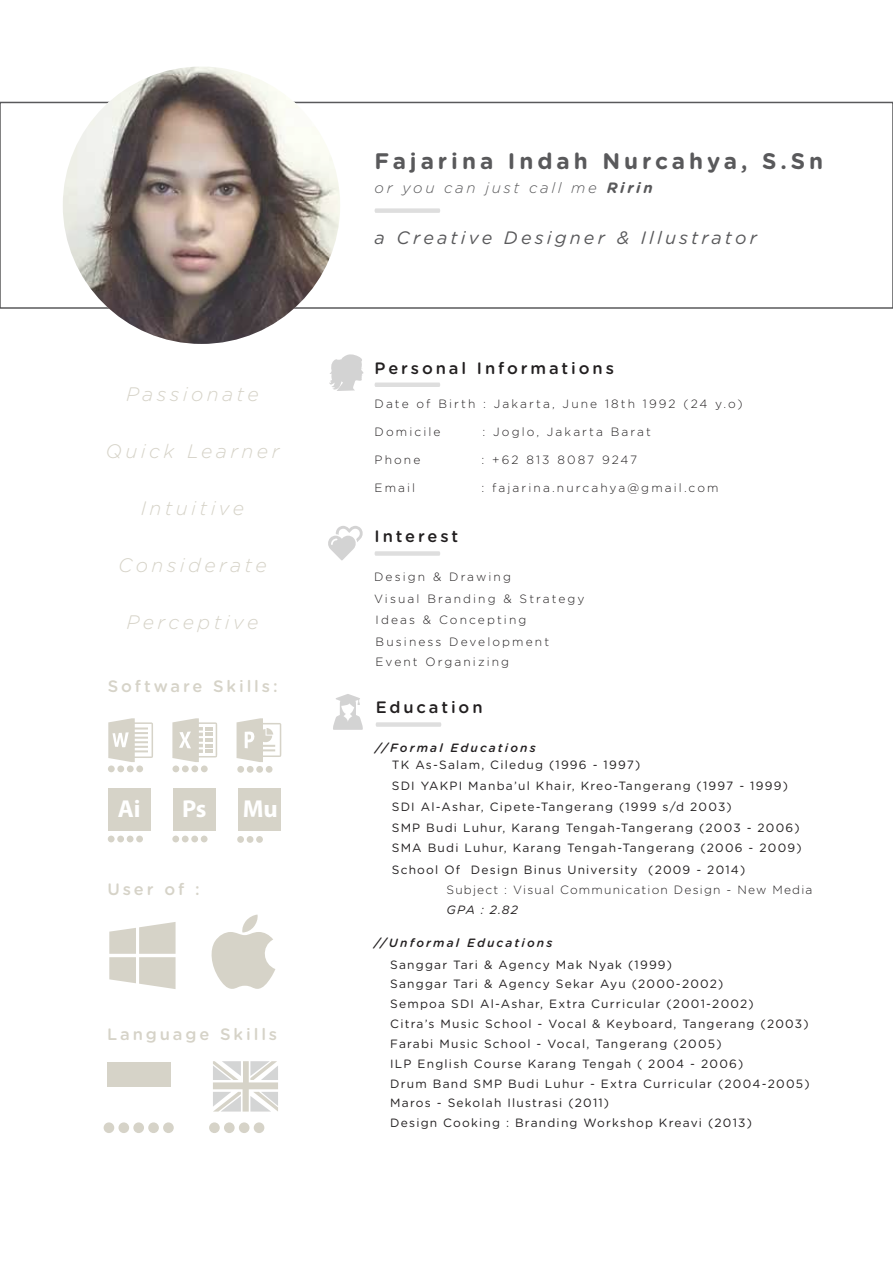
<style>
.page{position:relative;width:893px;height:1263px;background:#fff}
.page>*{position:absolute;margin:0;border:0;box-sizing:border-box;transform-origin:0 0}
.t1{font:700 24.6px "Myriad Pro";color:#fff}
.t2{font:700 22.5px "Gotham Rounded";letter-spacing:.175em;color:#59595b}
.t3{font:italic 300 19.5px "Gotham Rounded";letter-spacing:.175em;color:#d6d3c8}
.t4{font:italic 18px "Gotham Rounded";letter-spacing:.175em;color:#59595b}
.t5{font:500 16.5px "Gotham Rounded";letter-spacing:.175em;color:#221f20}
.t6{font:500 16.5px "Gotham Rounded";letter-spacing:.175em;color:#d6d3c8}
.t7{font:italic 300 15px "Gotham Rounded";letter-spacing:.175em;color:#59595b}
.t8{font:12px/19.8px "Gotham Rounded";letter-spacing:.1em;color:#221f20}
.t9{font:300 12px/22.6px "Gotham Rounded";letter-spacing:.175em;color:#221f20}
.t10{font:300 12px "Gotham Rounded";letter-spacing:.1em;color:#221f20}
.t11{font:italic 500 12px "Gotham Rounded";letter-spacing:.175em;color:#221f20}
.t12{font:italic 12px "Gotham Rounded";color:#221f20}
.s1{font-weight:700}
</style>
<div class="page">
<svg style="left:329px;top:354px;width:34px;height:37px"></svg>
<div style="left:0;top:102px;width:893px;height:207px;border:2px solid #59595b"></div>
<img style="left:63px;top:67px;width:277px;height:277px">
<svg style="left:375px;top:208px;width:65px;height:5px"></svg>
<svg style="left:375px;top:382px;width:65px;height:5px"></svg>
<svg style="left:375px;top:551px;width:65px;height:5px"></svg>
<svg style="left:328px;top:526px;width:35px;height:34px"></svg>
<svg style="left:376px;top:722px;width:65px;height:5px"></svg>
<svg style="left:333px;top:694px;width:30px;height:36px"></svg>
<div style="left:109px;top:788px;width:42px;height:43px;background:#d6d3c8"></div>
<div style="left:174px;top:788px;width:42px;height:43px;background:#d6d3c8"></div>
<div style="left:239px;top:788px;width:42px;height:43px;background:#d6d3c8"></div>
<svg style="left:109px;top:922px;width:67px;height:67px"></svg>
<svg style="left:211px;top:914px;width:64px;height:75px"></svg>
<svg style="left:213px;top:1061px;width:65px;height:50px"></svg>
<div style="left:107px;top:1063px;width:64px;height:49px;background:#d6d3c8"></div>
<div style="left:107px;top:1087px;width:64px;height:25px;background:#fff"></div>
<svg style="left:108px;top:718px;width:45px;height:44px"></svg>
<svg style="left:172px;top:718px;width:45px;height:44px"></svg>
<svg style="left:237px;top:718px;width:44px;height:44px"></svg>
<div style="left:108px;top:765px;width:7px;height:7px;background:#d6d3c8;border-radius:50%"></div>
<div style="left:117px;top:765px;width:7px;height:7px;background:#d6d3c8;border-radius:50%"></div>
<div style="left:127px;top:765px;width:7px;height:7px;background:#d6d3c8;border-radius:50%"></div>
<div style="left:136px;top:765px;width:7px;height:7px;background:#d6d3c8;border-radius:50%"></div>
<div style="left:172px;top:765px;width:7px;height:7px;background:#d6d3c8;border-radius:50%"></div>
<div style="left:182px;top:765px;width:7px;height:7px;background:#d6d3c8;border-radius:50%"></div>
<div style="left:191px;top:765px;width:7px;height:7px;background:#d6d3c8;border-radius:50%"></div>
<div style="left:201px;top:765px;width:7px;height:7px;background:#d6d3c8;border-radius:50%"></div>
<div style="left:237px;top:766px;width:7px;height:7px;background:#d6d3c8;border-radius:50%"></div>
<div style="left:247px;top:766px;width:7px;height:7px;background:#d6d3c8;border-radius:50%"></div>
<div style="left:256px;top:766px;width:7px;height:7px;background:#d6d3c8;border-radius:50%"></div>
<div style="left:266px;top:766px;width:6px;height:7px;background:#d6d3c8;border-radius:50%"></div>
<div style="left:108px;top:836px;width:7px;height:6px;background:#d6d3c8;border-radius:50%"></div>
<div style="left:117px;top:836px;width:7px;height:6px;background:#d6d3c8;border-radius:50%"></div>
<svg style="left:127px;top:836px;width:6px;height:6px"></svg>
<div style="left:136px;top:836px;width:7px;height:6px;background:#d6d3c8;border-radius:50%"></div>
<div style="left:172px;top:836px;width:7px;height:6px;background:#d6d3c8;border-radius:50%"></div>
<div style="left:182px;top:836px;width:7px;height:6px;background:#d6d3c8;border-radius:50%"></div>
<div style="left:191px;top:836px;width:7px;height:6px;background:#d6d3c8;border-radius:50%"></div>
<div style="left:201px;top:836px;width:7px;height:6px;background:#d6d3c8;border-radius:50%"></div>
<div style="left:104px;top:1122px;width:10px;height:11px;background:#d6d3c8;border-radius:50%"></div>
<div style="left:118px;top:1122px;width:11px;height:11px;background:#d6d3c8;border-radius:50%"></div>
<div style="left:133px;top:1122px;width:11px;height:11px;background:#d6d3c8;border-radius:50%"></div>
<div style="left:148px;top:1122px;width:11px;height:11px;background:#d6d3c8;border-radius:50%"></div>
<div style="left:163px;top:1122px;width:11px;height:11px;background:#d6d3c8;border-radius:50%"></div>
<div style="left:209px;top:1122px;width:11px;height:11px;background:#d6d3c8;border-radius:50%"></div>
<div style="left:224px;top:1122px;width:11px;height:11px;background:#d6d3c8;border-radius:50%"></div>
<div style="left:239px;top:1122px;width:10px;height:11px;background:#d6d3c8;border-radius:50%"></div>
<div style="left:254px;top:1122px;width:10px;height:11px;background:#d6d3c8;border-radius:50%"></div>
<div style="left:237px;top:836px;width:7px;height:7px;background:#d6d3c8;border-radius:50%"></div>
<div style="left:247px;top:836px;width:6px;height:7px;background:#d6d3c8;border-radius:50%"></div>
<div style="left:256px;top:836px;width:7px;height:7px;background:#d6d3c8;border-radius:50%"></div>
<h3 class="t3" style="left:126px;top:381px;width:134px">Passionate</h3>
<h3 class="t3" style="left:106px;top:438px;width:175px">Quick Learner</h3>
<h3 class="t3" style="left:141px;top:495px;width:105px">Intuitive</h3>
<h3 class="t3" style="left:118px;top:552px;width:150px">Considerate</h3>
<h3 class="t3" style="left:127px;top:609px;width:133px">Perceptive</h3>
<h3 class="t6" style="left:108px;top:674px;width:171px">Software Skills:</h3>
<h1 class="t1" style="left:118px;top:793px;width:24px">Ai</h1>
<h1 class="t1" style="left:182px;top:793px;width:26px">Ps</h1>
<h1 class="t1" style="left:243px;top:792px;width:37px">Mu</h1>
<h3 class="t6" style="left:107px;top:877px;width:94px">User of :</h3>
<h3 class="t6" style="left:107px;top:1022px;width:172px">Language Skills</h3>
<h2 class="t2" style="left:375px;top:145px;width:450px">Fajarina Indah Nurcahya, S.Sn</h2>
<p class="t7" style="left:375px;top:178px;width:280px">or you can just call me <span class="s1">Ririn</span></p>
<h3 class="t4" style="left:375px;top:226px;width:384px">a Creative Designer &amp; Illustrator</h3>
<h3 class="t5" style="left:375px;top:356px;width:241px">Personal Informations</h3>
<p class="t9" style="left:375px;top:392px;width:369px">Date of Birth : Jakarta, June 18th 1992 (24 y.o)</p>
<p class="t9" style="left:375px;top:420px;width:68px">Domicile</p>
<p class="t9" style="left:483px;top:420px;width:170px">: Joglo, Jakarta Barat</p>
<p class="t9" style="left:375px;top:448px;width:47px">Phone</p>
<p class="t9" style="left:482px;top:448px;width:157px">: +62 813 8087 9247</p>
<p class="t9" style="left:375px;top:476px;width:42px">Email</p>
<p class="t9" style="left:482px;top:476px;width:239px">: fajarina.nurcahya@gmail.com</p>
<h3 class="t5" style="left:375px;top:525px;width:85px">Interest</h3>
<p class="t9" style="left:374px;top:565px;width:212px">Design &amp; Drawing<br>Visual Branding &amp; Strategy</p>
<p class="t9" style="left:376px;top:608px;width:175px;line-height:22px">Ideas &amp; Concepting<br>Business Development</p>
<p class="t9" style="left:376px;top:650px;width:135px">Event Organizing</p>
<h3 class="t5" style="left:376px;top:696px;width:108px">Education</h3>
<p class="t11" style="left:375px;top:739px;width:162px">//Formal Educations</p>
<p class="t8" style="left:392px;top:753px;width:398px;line-height:21.6px">TK As-Salam, Ciledug (1996 - 1997)<br>SDI YAKPI Manba’ul Khair, Kreo-Tangerang (1997 - 1999)</p>
<p class="t8" style="left:392px;top:795px;width:409px;line-height:21.8px">SDI Al-Ashar, Cipete-Tangerang (1999 s/d 2003)<br>SMP Budi Luhur, Karang Tengah-Tangerang (2003 - 2006)</p>
<p class="t8" style="left:392px;top:837px;width:411px;line-height:21.6px">SMA Budi Luhur, Karang Tengah-Tangerang (2006 - 2009)<br>School Of Design Binus University (2009 - 2014)</p>
<p class="t10" style="left:446px;top:882px;width:367px">Subject : Visual Communication Design - New Media</p>
<p class="t12" style="left:446px;top:902px;width:73px">GPA : 2.82</p>
<p class="t11" style="left:374px;top:934px;width:180px">//Unformal Educations</p>
<p class="t8" style="left:390px;top:954px;width:335px">Sanggar Tari &amp; Agency Mak Nyak (1999)<br>Sanggar Tari &amp; Agency Sekar Ayu (2000-2002)</p>
<p class="t8" style="left:390px;top:1013px;width:420px">Citra’s Music School - Vocal &amp; Keyboard, Tangerang (2003)<br>Farabi Music School - Vocal, Tangerang (2005)</p>
<p class="t8" style="left:390px;top:993px;width:365px">Sempoa SDI Al-Ashar, Extra Curricular (2001-2002)</p>
<p class="t8" style="left:390px;top:1053px;width:421px">ILP English Course Karang Tengah ( 2004 - 2006)<br>Drum Band SMP Budi Luhur - Extra Curricular (2004-2005)</p>
<p class="t8" style="left:390px;top:1093px;width:363px">Maros - Sekolah Ilustrasi (2011)<br>Design Cooking : Branding Workshop Kreavi (2013)</p>
</div>
